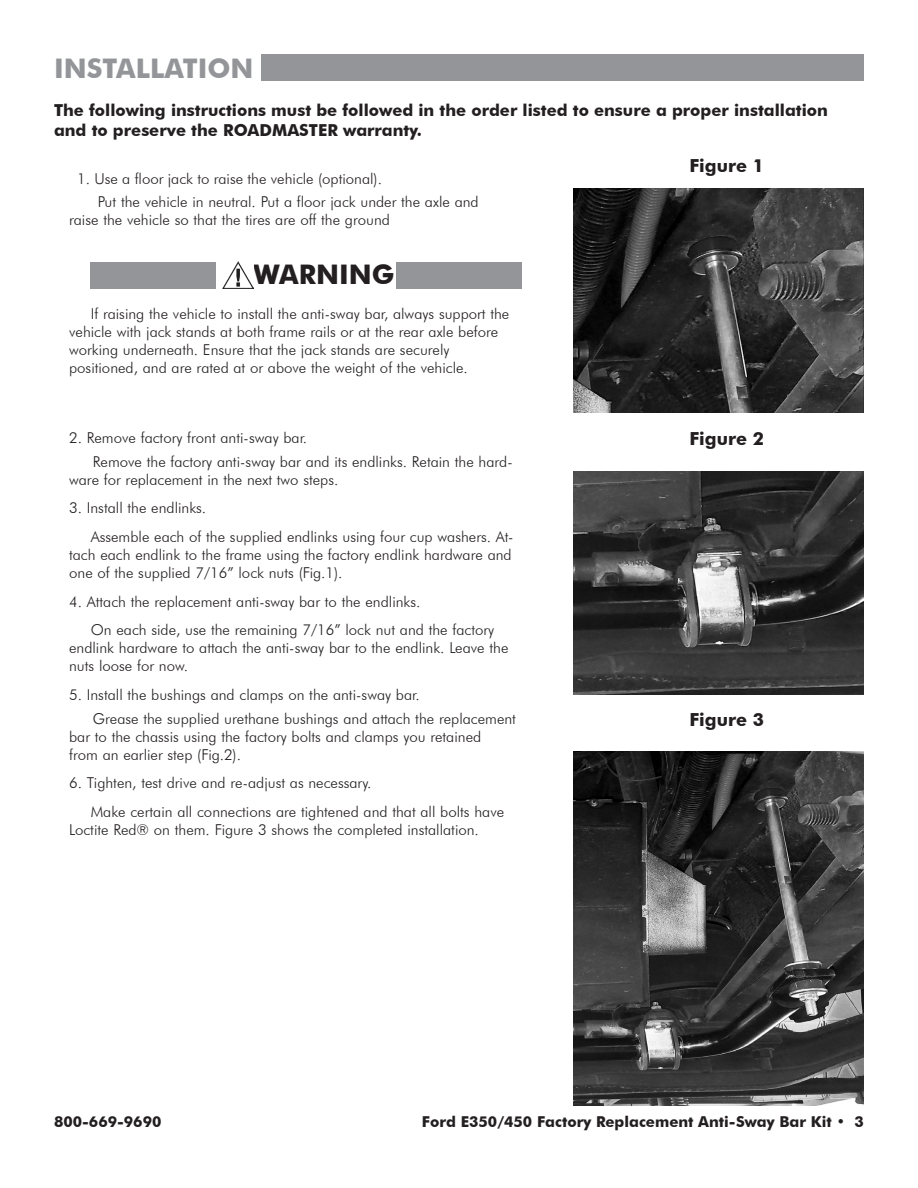
<style>
.page{position:relative;width:918px;height:1188px;background:#fff}
.page>*{position:absolute;margin:0;border:0;box-sizing:border-box;transform-origin:0 0}
.t1{font:700 27px "Futura BT";color:#939598}
.t2{font:700 27px "Futura BT";color:#231f20}
.t3{font:700 18px "Futura BT";color:#231f20}
.t4{font:700 16.5px/19.8px "Futura BT";color:#231f20}
.Lettered_Items_Under{font:300 15px/18px "Futura BT";color:#231f20}
.Lettered_Items{font:300 15px/18px "Futura BT";color:#231f20}
.t5{font:700 15px "Futura BT";color:#231f20}
</style>
<div class="page">
<div style="left:261px;top:54px;width:603px;height:27px;background:#939598"></div>
<div style="left:90px;top:262px;width:126px;height:28px;background:#939598"></div>
<img style="left:222px;top:261px;width:31px;height:27px">
<div style="left:396px;top:262px;width:126px;height:28px;background:#939598"></div>
<img style="left:574px;top:189px;width:290px;height:223px">
<img style="left:574px;top:471px;width:290px;height:223px">
<img style="left:574px;top:752px;width:290px;height:353px">
<p class="t1" style="left:54px;top:52px;width:201px">INSTALLATION</p>
<p class="t4" style="left:54px;top:100px;width:775px">The following instructions must be followed in the order listed to ensure a proper installation and to preserve the ROADMASTER warranty.</p>
<p class="Lettered_Items_Under" style="left:77px;top:170px;width:306px">1. Use a floor jack to raise the vehicle (optional).</p>
<p class="Lettered_Items_Under" style="left:69px;top:193px;width:411px;text-indent:29px">Put the vehicle in neutral. Put a floor jack under the axle and raise the vehicle so that the tires are off the ground</p>
<p class="t2" style="left:254px;top:258px;width:142px">WARNING</p>
<p class="Lettered_Items_Under" style="left:69px;top:305px;width:442px;text-indent:22px">If raising the vehicle to install the anti-sway bar, always support the vehicle with jack stands at both frame rails or at the rear axle before working underneath. Ensure that the jack stands are securely positioned, and are rated at or above the weight of the vehicle.</p>
<p class="Lettered_Items_Under" style="left:69px;top:429px;width:240px">2. Remove factory front anti-sway bar.</p>
<p class="Lettered_Items_Under" style="left:69px;top:452px;width:445px;text-indent:24px">Remove the factory anti-sway bar and its endlinks. Retain the hard&shy;ware for replacement in the next two steps.</p>
<p class="Lettered_Items" style="left:69px;top:499px;width:139px">3. Install the endlinks.</p>
<p class="Lettered_Items" style="left:69px;top:528px;width:446px;text-align:justify;text-indent:22px">Assemble each of the supplied endlinks using four cup washers. At&shy;tach each endlink to the frame using the factory endlink hardware and one of the supplied 7/16” lock nuts (Fig.1).</p>
<p class="Lettered_Items" style="left:69px;top:592px;width:353px">4. Attach the replacement anti-sway bar to the endlinks.</p>
<p class="Lettered_Items" style="left:69px;top:621px;width:441px;text-indent:22px">On each side, use the remaining 7/16” lock nut and the factory endlink hardware to attach the anti-sway bar to the endlink. Leave the nuts loose for now.</p>
<p class="Lettered_Items" style="left:69px;top:686px;width:352px">5. Install the bushings and clamps on the anti-sway bar.</p>
<p class="Lettered_Items_Under" style="left:69px;top:709px;width:448px;text-indent:24px">Grease the supplied urethane bushings and attach the replacement bar to the chassis using the factory bolts and clamps you retained<br>from an earlier step (Fig.2).</p>
<p class="Lettered_Items" style="left:69px;top:774px;width:304px">6. Tighten, test drive and re-adjust as necessary.</p>
<p class="Lettered_Items" style="left:69px;top:803px;width:437px;text-indent:22px">Make certain all connections are tightened and that all bolts have<br>Loctite Red® on them. Figure 3 shows the completed installation.</p>
<p class="t3" style="left:689px;top:155px;width:76px">Figure 1</p>
<p class="t3" style="left:689px;top:428px;width:76px">Figure 2</p>
<p class="t3" style="left:689px;top:708px;width:76px">Figure 3</p>
<p class="t5" style="left:54px;top:1113px;width:109px">800-669-9690</p>
<p class="t5" style="left:422px;top:1113px;width:444px">Ford E350/450 Factory Replacement Anti-Sway Bar Kit • 3</p>
</div>
